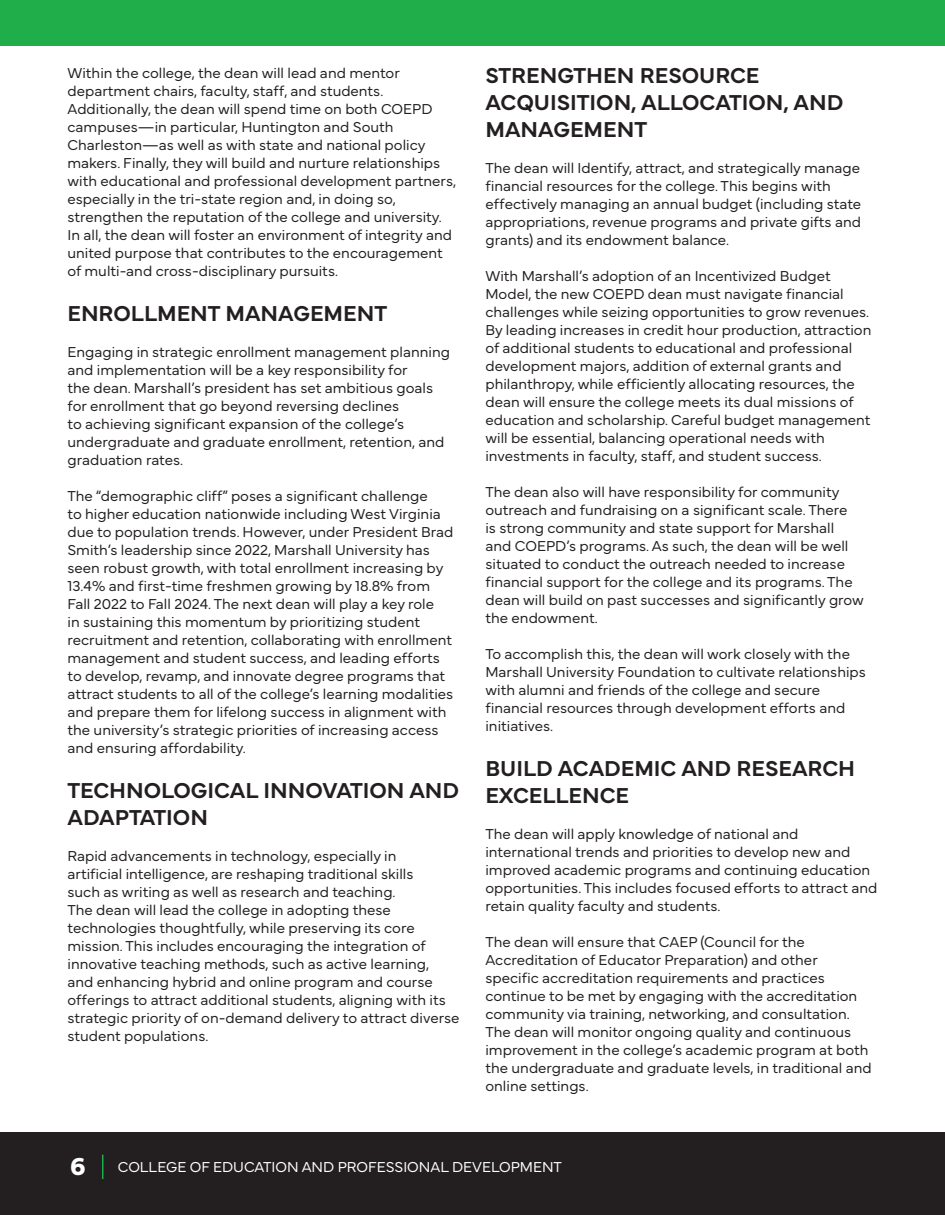
<style>
.page{position:relative;width:945px;height:1215px;background:#fff}
.page>*{position:absolute;margin:0;border:0;box-sizing:border-box;transform-origin:0 0}
.t1{font:700 25.5px "Mundial";color:#fff}
.t2{font:600 22.5px/27px "Mundial";color:#231f20}
.t3{font:300 15px/18px "Mundial";color:#231f20}
.t4{font:300 15px "Mundial";color:#fff}
</style>
<div class="page">
<div style="left:0;top:0;width:945px;height:46px;background:#20ae4b"></div>
<div style="left:0;top:1132px;width:945px;height:83px;background:#231f20"></div>
<svg style="left:102px;top:1155px;width:1px;height:24px"></svg>
<p class="t3" style="left:68px;top:62px;width:390px">Within the college, the dean will lead and mentor department chairs, faculty, staff, and students.<br>Additionally, the dean will spend time on both COEPD campuses—in particular, Huntington and South Charleston—as well as with state and national policy makers. Finally, they will build and nurture relationships with educational and professional development partners, especially in the tri-state region and, in doing so, strengthen the reputation of the college and university.<br>In all, the dean will foster an environment of integrity and united purpose that contributes to the encouragement of multi-and cross-disciplinary pursuits.</p>
<p class="t2" style="left:68px;top:298px;width:321px">ENROLLMENT MANAGEMENT</p>
<p class="t3" style="left:68px;top:341px;width:384px">Engaging in strategic enrollment management planning and implementation will be a key responsibility for<br>the dean. Marshall’s president has set ambitious goals for enrollment that go beyond reversing declines<br>to achieving significant expansion of the college’s undergraduate and graduate enrollment, retention, and graduation rates.</p>
<p class="t3" style="left:68px;top:485px;width:387px">The “demographic cliff” poses a significant challenge<br>to higher education nationwide including West Virginia due to population trends. However, under President Brad Smith’s leadership since 2022, Marshall University has seen robust growth, with total enrollment increasing by 13.4% and first-time freshmen growing by 18.8% from Fall 2022 to Fall 2024. The next dean will play a key role<br>in sustaining this momentum by prioritizing student recruitment and retention, collaborating with enrollment management and student success, and leading efforts to develop, revamp, and innovate degree programs that attract students to all of the college’s learning modalities and prepare them for lifelong success in alignment with the university’s strategic priorities of increasing access and ensuring affordability.</p>
<p class="t2" style="left:68px;top:775px;width:393px">TECHNOLOGICAL INNOVATION AND<br>ADAPTATION</p>
<p class="t3" style="left:68px;top:845px;width:394px">Rapid advancements in technology, especially in<br>artificial intelligence, are reshaping traditional skills<br>such as writing as well as research and teaching.<br>The dean will lead the college in adopting these technologies thoughtfully, while preserving its core mission. This includes encouraging the integration of innovative teaching methods, such as active learning,<br>and enhancing hybrid and online program and course offerings to attract additional students, aligning with its strategic priority of on-demand delivery to attract diverse student populations.</p>
<p class="t2" style="left:485px;top:60px;width:359px">STRENGTHEN RESOURCE<br>ACQUISITION, ALLOCATION, AND<br>MANAGEMENT</p>
<p class="t3" style="left:485px;top:157px;width:377px">The dean will Identify, attract, and strategically manage financial resources for the college. This begins with effectively managing an annual budget (including state appropriations, revenue programs and private gifts and grants) and its endowment balance.</p>
<p class="t3" style="left:485px;top:265px;width:388px">With Marshall’s adoption of an Incentivized Budget Model, the new COEPD dean must navigate financial challenges while seizing opportunities to grow revenues.<br>By leading increases in credit hour production, attraction of additional students to educational and professional development majors, addition of external grants and philanthropy, while efficiently allocating resources, the dean will ensure the college meets its dual missions of education and scholarship. Careful budget management will be essential, balancing operational needs with investments in faculty, staff, and student success.</p>
<p class="t3" style="left:485px;top:481px;width:380px">The dean also will have responsibility for community outreach and fundraising on a significant scale. There<br>is strong community and state support for Marshall and COEPD’s programs. As such, the dean will be well situated to conduct the outreach needed to increase financial support for the college and its programs. The dean will build on past successes and significantly grow the endowment.</p>
<p class="t3" style="left:485px;top:643px;width:382px">To accomplish this, the dean will work closely with the Marshall University Foundation to cultivate relationships with alumni and friends of the college and secure financial resources through development efforts and initiatives.</p>
<p class="t2" style="left:485px;top:753px;width:371px">BUILD ACADEMIC AND RESEARCH<br>EXCELLENCE</p>
<p class="t3" style="left:485px;top:823px;width:394px">The dean will apply knowledge of national and international trends and priorities to develop new and improved academic programs and continuing education opportunities. This includes focused efforts to attract and retain quality faculty and students.</p>
<p class="t3" style="left:485px;top:931px;width:388px">The dean will ensure that CAEP (Council for the Accreditation of Educator Preparation) and other specific accreditation requirements and practices continue to be met by engaging with the accreditation community via training, networking, and consultation.<br>The dean will monitor ongoing quality and continuous improvement in the college’s academic program at both the undergraduate and graduate levels, in traditional and online settings.</p>
<h1 class="t1" style="left:70px;top:1147px;width:17px">6</h1>
<p class="t4" style="left:118px;top:1156px;width:446px">COLLEGE OF EDUCATION AND PROFESSIONAL DEVELOPMENT</p>
</div>
